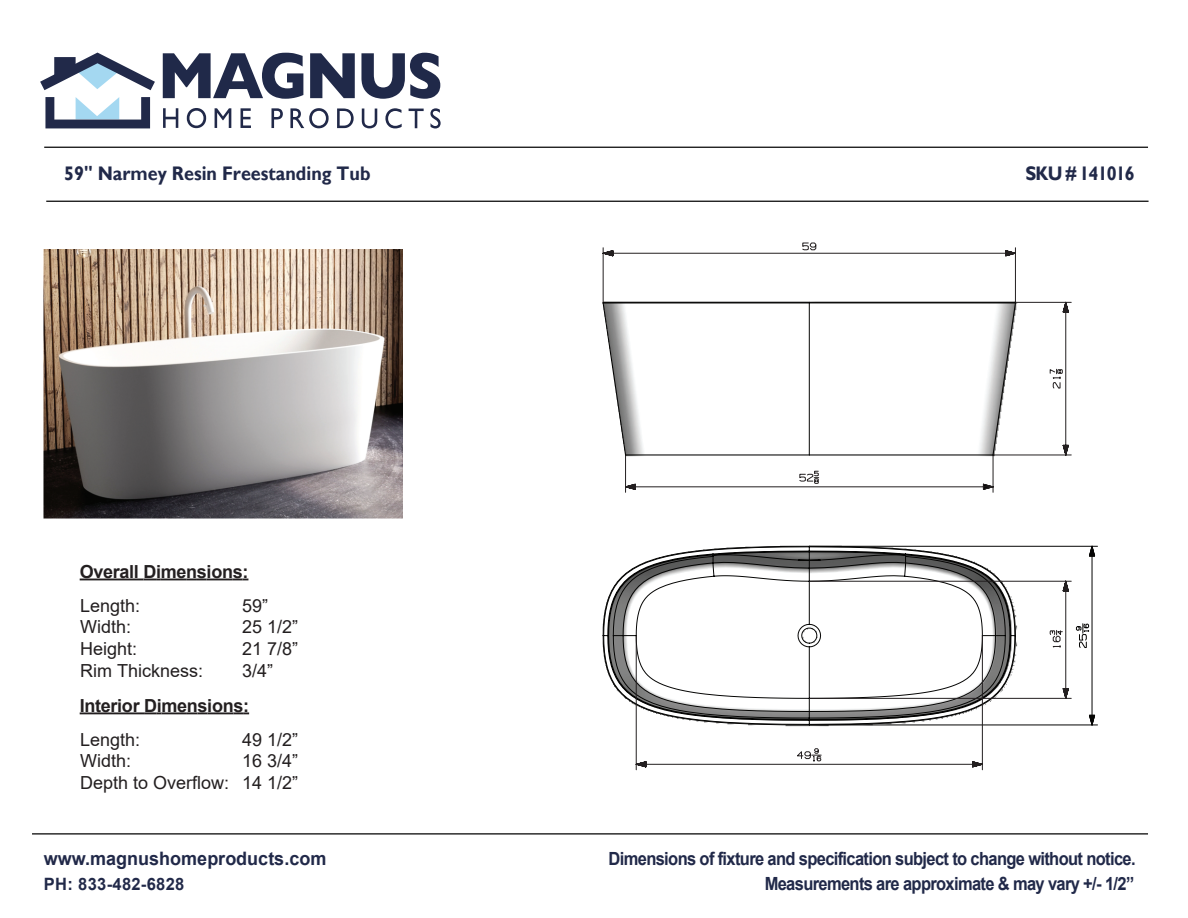
<style>
.page{position:relative;width:1188px;height:918px;background:#fff}
.page>*{position:absolute;margin:0;border:0;box-sizing:border-box;transform-origin:0 0}
.t1{font:700 19.65px "Gill Sans";color:#212949;scale:.92 1}
.t2{font:700 19.65px "Gill Sans";letter-spacing:-.05em;color:#212949;scale:.92 1}
.t3{font:700 18.6px "Arial";color:#212949}
.t4{font:700 18.15px/24.6px "Arial";letter-spacing:-.04em;color:#212949;text-align:right;scale:.91 1}
.t5{font:18px/21.6px "Arial";color:#231f20;text-align:right}
.t6{font:700 18px "Arial";letter-spacing:-.015em;color:#231f20}
.t7{font:700 16.95px "Arial";letter-spacing:.02em;color:#212949}
</style>
<div class="page">
<hr style="left:44px;top:147px;width:1104px;height:1px;background:#252525">
<hr style="left:46px;top:201px;width:1103px;height:1px;background:#252525">
<hr style="left:32px;top:833px;width:1116px;height:2px;background:#252525">
<svg style="left:40px;top:53px;width:115px;height:37px"></svg>
<svg style="left:45px;top:97px;width:105px;height:31px"></svg>
<svg style="left:163px;top:53px;width:140px;height:46px"></svg>
<svg style="left:310px;top:53px;width:45px;height:45px"></svg>
<svg style="left:361px;top:53px;width:79px;height:46px"></svg>
<svg style="left:163px;top:108px;width:15px;height:20px"></svg>
<svg style="left:187px;top:108px;width:19px;height:20px"></svg>
<svg style="left:215px;top:108px;width:16px;height:20px"></svg>
<svg style="left:241px;top:108px;width:10px;height:20px"></svg>
<svg style="left:271px;top:108px;width:12px;height:20px"></svg>
<svg style="left:290px;top:108px;width:39px;height:20px"></svg>
<svg style="left:337px;top:108px;width:17px;height:20px"></svg>
<svg style="left:362px;top:109px;width:15px;height:19px"></svg>
<svg style="left:385px;top:108px;width:17px;height:20px"></svg>
<svg style="left:409px;top:109px;width:15px;height:19px"></svg>
<svg style="left:430px;top:108px;width:11px;height:21px"></svg>
<hr style="left:80px;top:579px;width:63px;height:1px;background:#231f20">
<svg style="left:143px;top:579px;width:105px;height:1px"></svg>
<hr style="left:80px;top:712px;width:64px;height:2px;background:#231f20">
<svg style="left:144px;top:712px;width:18px;height:2px"></svg>
<hr style="left:162px;top:712px;width:25px;height:2px;background:#231f20">
<svg style="left:187px;top:712px;width:20px;height:2px"></svg>
<hr style="left:207px;top:712px;width:26px;height:2px;background:#231f20">
<svg style="left:233px;top:712px;width:16px;height:2px"></svg>
<svg style="left:1089px;top:715px;width:6px;height:10px"></svg>
<svg style="left:1089px;top:547px;width:6px;height:10px"></svg>
<svg style="left:1076px;top:624px;width:13px;height:24px"></svg>
<hr style="left:1092px;top:546px;width:1px;height:179px;background:#050504">
<hr style="left:809px;top:725px;width:289px;height:1px;background:#050504">
<hr style="left:809px;top:546px;width:289px;height:1px;background:#050504">
<svg style="left:603px;top:243px;width:469px;height:527px"></svg>
<hr style="left:809px;top:454px;width:184px;height:2px;background:#050504">
<svg style="left:992px;top:301px;width:25px;height:155px"></svg>
<hr style="left:809px;top:302px;width:206px;height:1px;background:#050504">
<hr style="left:626px;top:454px;width:183px;height:2px;background:#050504">
<svg style="left:602px;top:301px;width:25px;height:155px"></svg>
<hr style="left:603px;top:302px;width:206px;height:2px;background:#050504">
<img style="left:43px;top:250px;width:360px;height:269px">
<p class="t1" style="left:64px;top:162px;width:334px">59" Narmey Resin Freestanding Tub</p>
<p class="t2" style="left:1026px;top:162px;width:120px">SKU # 141016</p>
<p class="t6" style="left:80px;top:559px;width:170px">Overall Dimensions:</p>
<p class="t5" style="left:80px;top:595px;width:62px">Length:</p>
<p class="t5" style="left:242px;top:595px;width:28px">59”</p>
<p class="t5" style="left:80px;top:616px;width:53px">Width:</p>
<p class="t5" style="left:242px;top:616px;width:58px">25 1/2”</p>
<p class="t5" style="left:80px;top:638px;width:59px">Height:</p>
<p class="t5" style="left:242px;top:638px;width:58px">21 7/8”</p>
<p class="t5" style="left:80px;top:659px;width:125px">Rim Thickness:</p>
<p class="t5" style="left:242px;top:659px;width:33px">3/4”</p>
<p class="t6" style="left:80px;top:692px;width:171px">Interior Dimensions:</p>
<p class="t5" style="left:80px;top:728px;width:62px">Length:</p>
<p class="t5" style="left:242px;top:728px;width:58px">49 1/2”</p>
<p class="t5" style="left:80px;top:750px;width:53px">Width:</p>
<p class="t5" style="left:80px;top:750px;width:220px">16 3/4”<br>Depth to Overflow: 14 1/2”</p>
<p class="t3" style="left:44px;top:846px;width:284px">www.magnushomeproducts.com</p>
<p class="t7" style="left:44px;top:872px;width:142px">PH: 833-482-6828</p>
<p class="t4" style="left:609px;top:847px;width:581px">Dimensions of fixture and specification subject to change without notice.<br>Measurements are approximate &amp; may vary +/- 1/2”</p>
</div>
